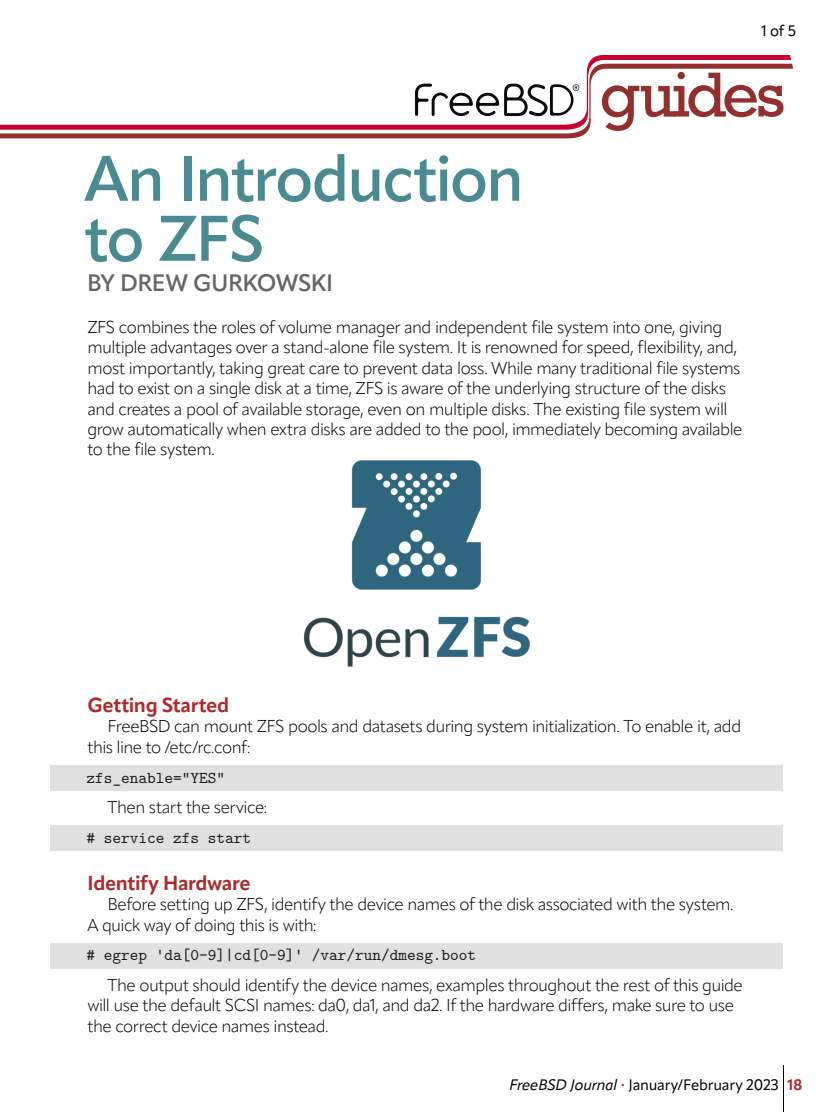
<style>
.page{position:relative;width:834px;height:1112px;background:#fff}
.page>*{position:absolute;margin:0;border:0;box-sizing:border-box;transform-origin:0 0}
.a_head{font:600 63.5px/60px "Apparat";letter-spacing:-.035em;color:#4a8b93}
.by_line{font:600 23.5px "Apparat";letter-spacing:-.02em;color:#666}
.a_head-2{font:700 20px "Apparat";letter-spacing:-.02em;color:#ac2b28}
.body_copy{font:300 17px/20.4px "Apparat";letter-spacing:-.03em;color:#000}
.t1{font:16.5px "LM Mono 10";color:#1a1a1a}
.t2{font:15px "Apparat";letter-spacing:-.015em;color:#000}
.s1{font-style:italic}
.s2{font-size:9px;color:#ac2b28}
.s3{font-weight:700;color:#ac2b28}
</style>
<div class="page">
<hr style="left:783px;top:1065px;width:1px;height:47px;background:#000">
<div style="left:50px;top:765px;width:733px;height:26px;background:#e0e0e0"></div>
<div style="left:50px;top:825px;width:733px;height:26px;background:#e0e0e0"></div>
<div style="left:50px;top:943px;width:733px;height:26px;background:#e0e0e0"></div>
<img style="left:304px;top:460px;width:226px;height:207px">
<svg style="left:0;top:64px;width:793px;height:74px"></svg>
<svg style="left:0;top:55px;width:791px;height:75px"></svg>
<p class="t2" style="left:761px;top:22px;width:36px">1 of 5</p>
<p class="a_head" style="left:84px;top:149px;width:441px">An Introduction to ZFS</p>
<p class="by_line" style="left:87px;top:269px;width:248px">BY DREW GURKOWSKI</p>
<p class="body_copy" style="left:88px;top:317px;width:657px">ZFS combines the roles of volume manager and independent file system into one, giving multiple advantages over a stand-alone file system. It is renowned for speed, flexibility, and, most importantly, taking great care to prevent data loss. While many traditional file systems had to exist on a single disk at a time, ZFS is aware of the underlying structure of the disks and creates a pool of available storage, even on multiple disks. The existing file system will grow automatically when extra disks are added to the pool, immediately becoming available to the file system.</p>
<p class="a_head-2" style="left:88px;top:693px;width:143px">Getting Started</p>
<p class="body_copy" style="left:88px;top:716px;width:655px;text-indent:20px">FreeBSD can mount ZFS pools and datasets during system initialization. To enable it, add this line to /etc/rc.conf:</p>
<p class="t1" style="left:86px;top:766px;width:140px">zfs_enable=”YES”</p>
<p class="body_copy" style="left:108px;top:797px;width:161px">Then start the service:</p>
<p class="t1" style="left:86px;top:826px;width:166px"># service zfs start</p>
<p class="a_head-2" style="left:88px;top:871px;width:165px">Identify Hardware</p>
<p class="body_copy" style="left:88px;top:894px;width:648px;text-indent:20px">Before setting up ZFS, identify the device names of the disk associated with the system.<br>A quick way of doing this is with:</p>
<p class="t1" style="left:86px;top:944px;width:391px"># egrep da[0-9]|cd[0-9] /var/run/dmesg.boot</p>
<p class="body_copy" style="left:88px;top:975px;width:657px;text-indent:20px">The output should identify the device names, examples throughout the rest of this guide will use the default SCSI names: da0, da1, and da2. If the hardware differs, make sure to use the correct device names instead.</p>
<p class="t2" style="left:509px;top:1076px;width:294px"><span class="s1">FreeBSD Journal</span> <span class="s2">•</span> January/February 2023 <span class="s3">18</span></p>
</div>
